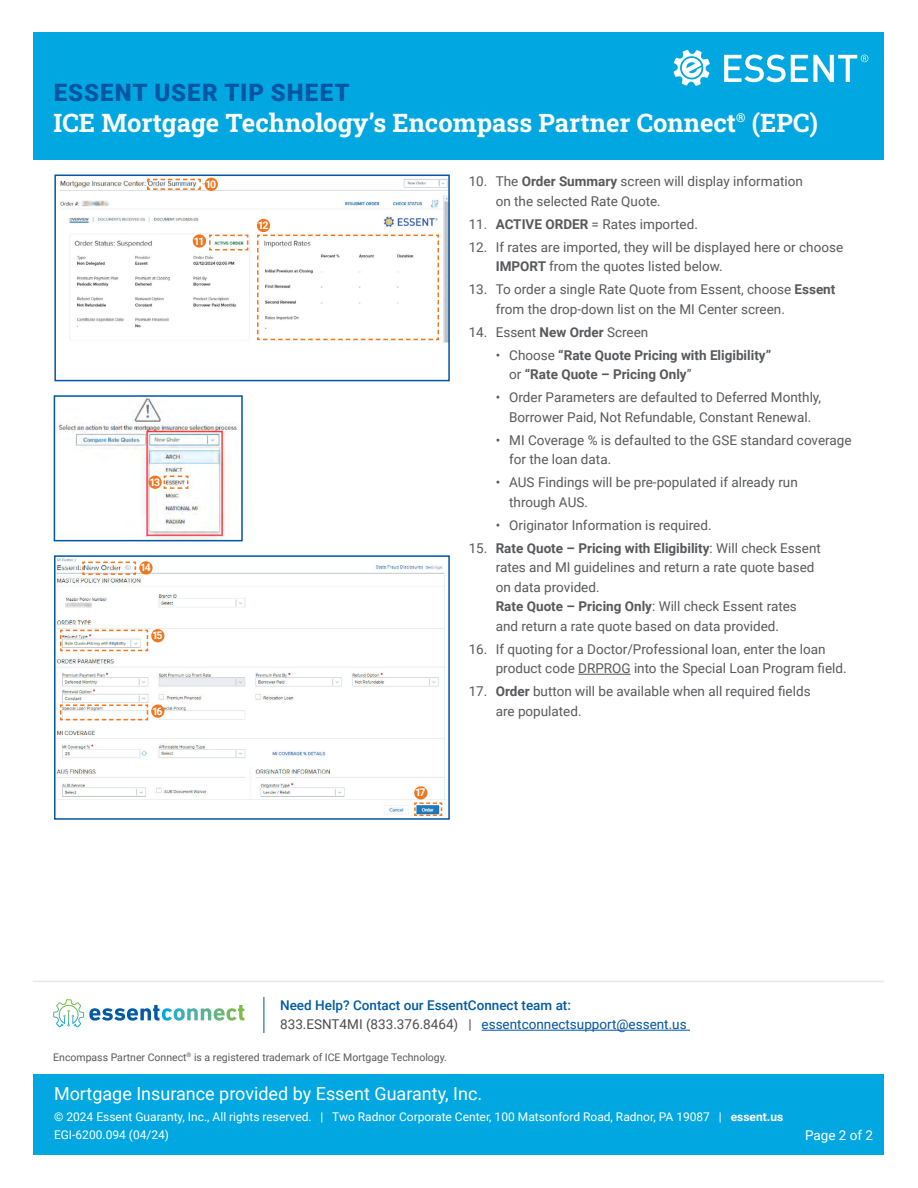
<style>
.page{position:relative;width:918px;height:1188px;background:#fff}
.page>*{position:absolute;margin:0;border:0;box-sizing:border-box;transform-origin:0 0}
.t1{font:25.5px "Roboto Slab";color:#fff}
.t2{font:900 24px "Roboto";letter-spacing:.045em;color:#0056a3}
.t3{font:18px "Roboto";color:#fff}
.t4{font:13.5px/19.5px "Roboto";color:#58595b}
.t5{font:500 13.5px/19.5px "Roboto";color:#005ba4}
.t6{font:700 13.5px/19.5px "Roboto";color:#58595b}
.t7{font:13.5px "Roboto";color:#fff}
.t8{font:12px/18px "Roboto";color:#fff}
.t9{font:10.5px "Roboto";color:#58595b}
.t10{font:700 10.5px "Roboto";letter-spacing:-.14em;color:#fff}
.s1{font-weight:700}
.s2{font-weight:400}
.s3{font-weight:400;color:#4d4d4f}
.s4{font-weight:400;color:#0056a3}
</style>
<div class="page">
<div style="left:34px;top:1074px;width:850px;height:81px;background:#00a7e1"></div>
<div style="left:34px;top:32px;width:850px;height:128px;background:#00a7e1"></div>
<svg style="left:724px;top:55px;width:144px;height:27px"></svg>
<svg style="left:673px;top:50px;width:37px;height:36px"></svg>
<hr style="left:578px;top:674px;width:53px;height:1px;background:#58595b">
<hr style="left:482px;top:1030px;width:208px;height:1px;background:#0056a3">
<hr style="left:33px;top:981px;width:851px;height:1px;background:#e6e7e8">
<svg style="left:53px;top:999px;width:191px;height:29px"></svg>
<hr style="left:264px;top:997px;width:1px;height:36px;background:#0056a3">
<img style="left:60px;top:178px;width:387px;height:165px">
<div style="left:54px;top:175px;width:396px;height:206px;border:2px solid #0056a3"></div>
<svg style="left:146px;top:178px;width:56px;height:13px"></svg>
<div style="left:205px;top:178px;width:13px;height:13px;background:#ee7822;border-radius:50%"></div>
<svg style="left:208px;top:234px;width:41px;height:17px"></svg>
<div style="left:193px;top:234px;width:13px;height:14px;background:#ee7822;border-radius:50%"></div>
<div style="left:257px;top:219px;width:13px;height:13px;background:#ee7822;border-radius:50%"></div>
<svg style="left:256px;top:234px;width:184px;height:107px"></svg>
<img style="left:59px;top:398px;width:179px;height:140px">
<div style="left:54px;top:395px;width:189px;height:146px;border:2px solid #0056a3"></div>
<img style="left:57px;top:558px;width:389px;height:256px">
<div style="left:54px;top:555px;width:396px;height:265px;border:2px solid #0056a3"></div>
<svg style="left:163px;top:475px;width:26px;height:15px"></svg>
<div style="left:149px;top:476px;width:13px;height:13px;background:#ee7822;border-radius:50%"></div>
<svg style="left:82px;top:561px;width:55px;height:15px"></svg>
<div style="left:139px;top:561px;width:14px;height:14px;background:#ee7822;border-radius:50%"></div>
<svg style="left:59px;top:629px;width:90px;height:23px"></svg>
<svg style="left:59px;top:704px;width:90px;height:17px"></svg>
<div style="left:151px;top:629px;width:13px;height:13px;background:#ee7822;border-radius:50%"></div>
<div style="left:151px;top:704px;width:13px;height:14px;background:#ee7822;border-radius:50%"></div>
<svg style="left:413px;top:802px;width:30px;height:14px"></svg>
<div style="left:414px;top:786px;width:13px;height:14px;background:#ee7822;border-radius:50%"></div>
<img style="left:66px;top:602px;width:34px;height:7px">
<h2 class="t2" style="left:54px;top:76px;width:297px">ESSENT USER TIP SHEET</h2>
<h1 class="t1" style="left:53px;top:105px;width:766px">ICE Mortgage Technology’s Encompass Partner Connect<sup>®</sup> (EPC)</h1>
<p class="t10" style="left:206px;top:177px;width:12px">10</p>
<p class="t10" style="left:194px;top:233px;width:12px">11</p>
<p class="t10" style="left:258px;top:218px;width:12px">12</p>
<p class="t10" style="left:150px;top:475px;width:12px">13</p>
<p class="t10" style="left:140px;top:560px;width:12px">14</p>
<p class="t10" style="left:152px;top:628px;width:12px">15</p>
<p class="t10" style="left:152px;top:704px;width:12px">16</p>
<p class="t10" style="left:415px;top:785px;width:12px">17</p>
<p class="t4" style="left:496px;top:171px;width:309px;text-indent:-27px">10. The <span class="s1">Order Summary</span> screen will display information on the selected Rate Quote.</p>
<p class="t4" style="left:469px;top:214px;width:231px">11. <span class="s1">ACTIVE ORDER</span> = Rates imported.</p>
<p class="t4" style="left:496px;top:237px;width:349px;text-indent:-27px">12. If rates are imported, they will be displayed here or choose<br><span class="s1">IMPORT</span> from the quotes listed below.</p>
<p class="t4" style="left:496px;top:279px;width:341px;text-indent:-27px">13. To order a single Rate Quote from Essent, choose <span class="s1">Essent </span>from the drop-down list on the MI Center screen.</p>
<p class="t4" style="left:469px;top:322px;width:181px">14. Essent <span class="s1">New Order</span> Screen</p>
<p class="t6" style="left:509px;top:345px;width:264px;text-indent:-14px"><span class="s2">• Choose</span> “Rate Quote Pricing with Eligibility” <span class="s2">or</span> “Rate Quote – Pricing Only<span class="s2">”</span></p>
<p class="t4" style="left:496px;top:387px;width:327px;text-align:center">• Order Parameters are defaulted to Deferred Monthly,<br>Borrower Paid, Not Refundable, Constant Renewal.</p>
<p class="t4" style="left:509px;top:430px;width:344px;text-indent:-14px">• MI Coverage % is defaulted to the GSE standard coverage for the loan data.</p>
<p class="t4" style="left:509px;top:472px;width:290px;text-indent:-14px">• AUS Findings will be pre-populated if already run through AUS.</p>
<p class="t4" style="left:496px;top:515px;width:217px">• Originator Information is required.</p>
<p class="t4" style="left:496px;top:538px;width:327px;text-indent:-27px">15. <span class="s1">Rate Quote – Pricing with Eligibility</span>: Will check Essent rates and MI guidelines and return a rate quote based on data provided.<br><span class="s1">Rate Quote – Pricing Only</span>: Will check Essent rates and return a rate quote based on data provided.</p>
<p class="t4" style="left:496px;top:639px;width:352px;text-indent:-27px">16. If quoting for a Doctor/Professional loan, enter the loan product code DRPROG into the Special Loan Program field.</p>
<p class="t4" style="left:496px;top:681px;width:316px;text-indent:-27px">17. <span class="s1">Order</span> button will be available when all required fields are populated.</p>
<p class="t5" style="left:280px;top:995px;width:408px">Need Help? Contact our EssentConnect team at:<br><span class="s3">833.ESNT4MI (833.376.8464) |</span> <span class="s4">essentconnectsupport@essent.us</span></p>
<p class="t9" style="left:53px;top:1050px;width:395px">Encompass Partner Connect<sup>®</sup> is a registered trademark of ICE Mortgage Technology.</p>
<h3 class="t3" style="left:54px;top:1081px;width:430px">Mortgage Insurance provided by Essent Guaranty, Inc.</h3>
<p class="t8" style="left:54px;top:1107px;width:731px">© 2024 Essent Guaranty, Inc., All rights reserved. | Two Radnor Corporate Center, 100 Matsonford Road, Radnor, PA 19087 | <span class="s1">essent.us<br></span>EGI-6200.094 (04/24)</p>
<p class="t7" style="left:805px;top:1126px;width:70px">Page 2 of 2</p>
</div>
